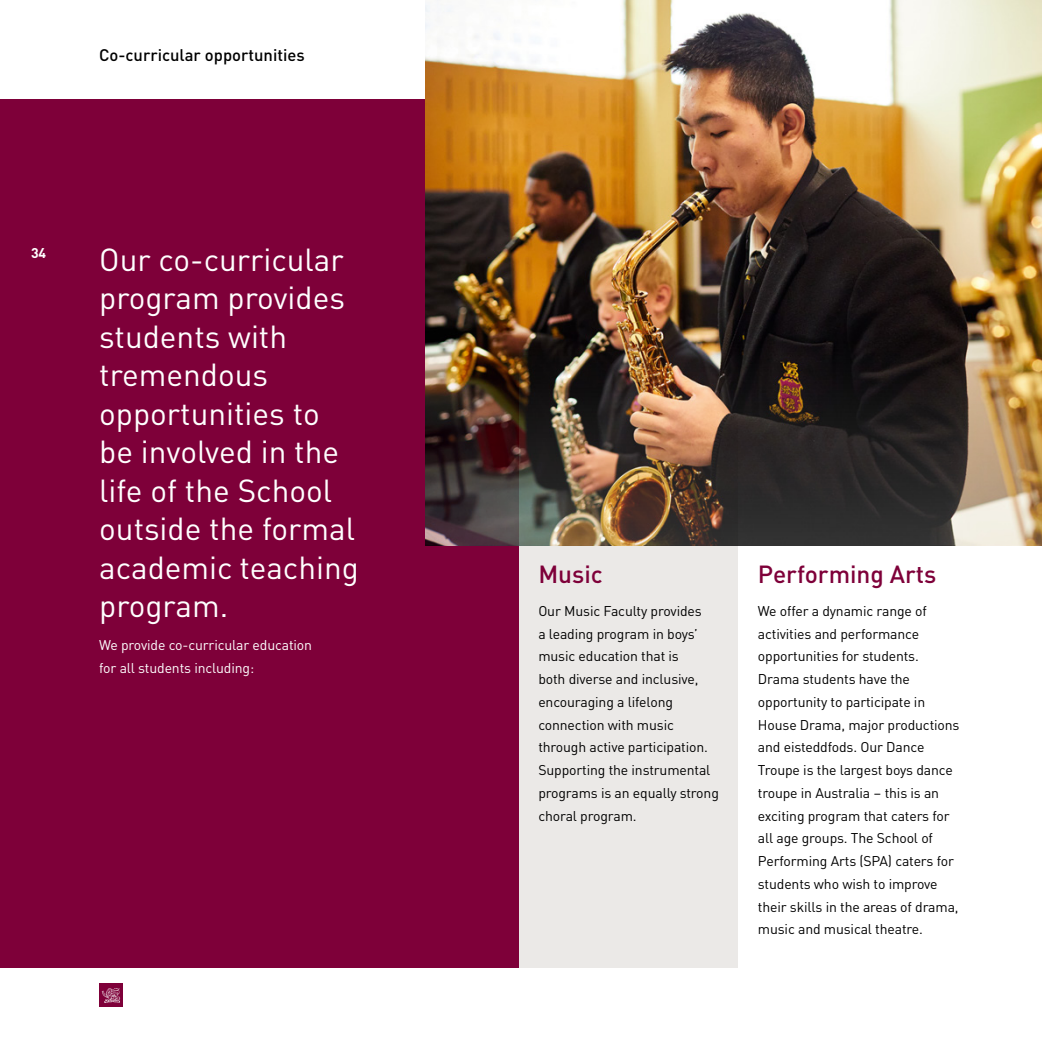
<style>
.page{position:relative;width:1042px;height:1042px;background:#fff}
.page>*{position:absolute;margin:0;border:0;box-sizing:border-box;transform-origin:0 0}
.t1{font:31.5px/38.5px "DIN Pro";color:#fff}
.t2{font:500 24.5px "DIN Pro";color:#7e0039}
.t3{font:500 16.62px "DIN Pro";color:#000}
.t4{font:14px/22.8px "DIN Pro";letter-spacing:-.01em;color:#000}
.t5{font:14px/22.8px "DIN Pro";letter-spacing:-.01em;color:#fff}
.t6{font:700 14px "DIN Pro";color:#fff}
</style>
<div class="page">
<div style="left:99px;top:983px;width:24px;height:24px;background:#7e0039"></div>
<svg style="left:102px;top:988px;width:18px;height:15px"></svg>
<div style="left:0;top:99px;width:738px;height:868px;background:#ebe9e7"></div>
<div style="left:0;top:99px;width:518px;height:868px;background:#7e0039"></div>
<img style="left:425px;top:0;width:617px;height:546px">
<p class="t3" style="left:99px;top:43px;width:207px">Co-curricular opportunities</p>
<p class="t6" style="left:31px;top:242px;width:17px">34</p>
<h1 class="t1" style="left:99px;top:238px;width:261px">Our co-curricular program provides students with tremendous opportunities to be involved in the life of the School outside the formal academic teaching program.</h1>
<p class="t5" style="left:99px;top:632px;width:214px">We provide co-curricular education for all students including:</p>
<h2 class="t2" style="left:538px;top:555px;width:66px">Music</h2>
<p class="t4" style="left:538px;top:598px;width:182px">Our Music Faculty provides<br>a leading program in boys’ music education that is<br>both diverse and inclusive, encouraging a lifelong connection with music through active participation.<br>Supporting the instrumental programs is an equally strong choral program.</p>
<h2 class="t2" style="left:758px;top:555px;width:180px">Performing Arts</h2>
<p class="t4" style="left:758px;top:598px;width:203px">We offer a dynamic range of activities and performance opportunities for students.<br>Drama students have the opportunity to participate in<br>House Drama, major productions and eisteddfods. Our Dance<br>Troupe is the largest boys dance troupe in Australia – this is an exciting program that caters for all age groups. The School of<br>Performing Arts (SPA) caters for students who wish to improve their skills in the areas of drama, music and musical theatre.</p>
</div>
